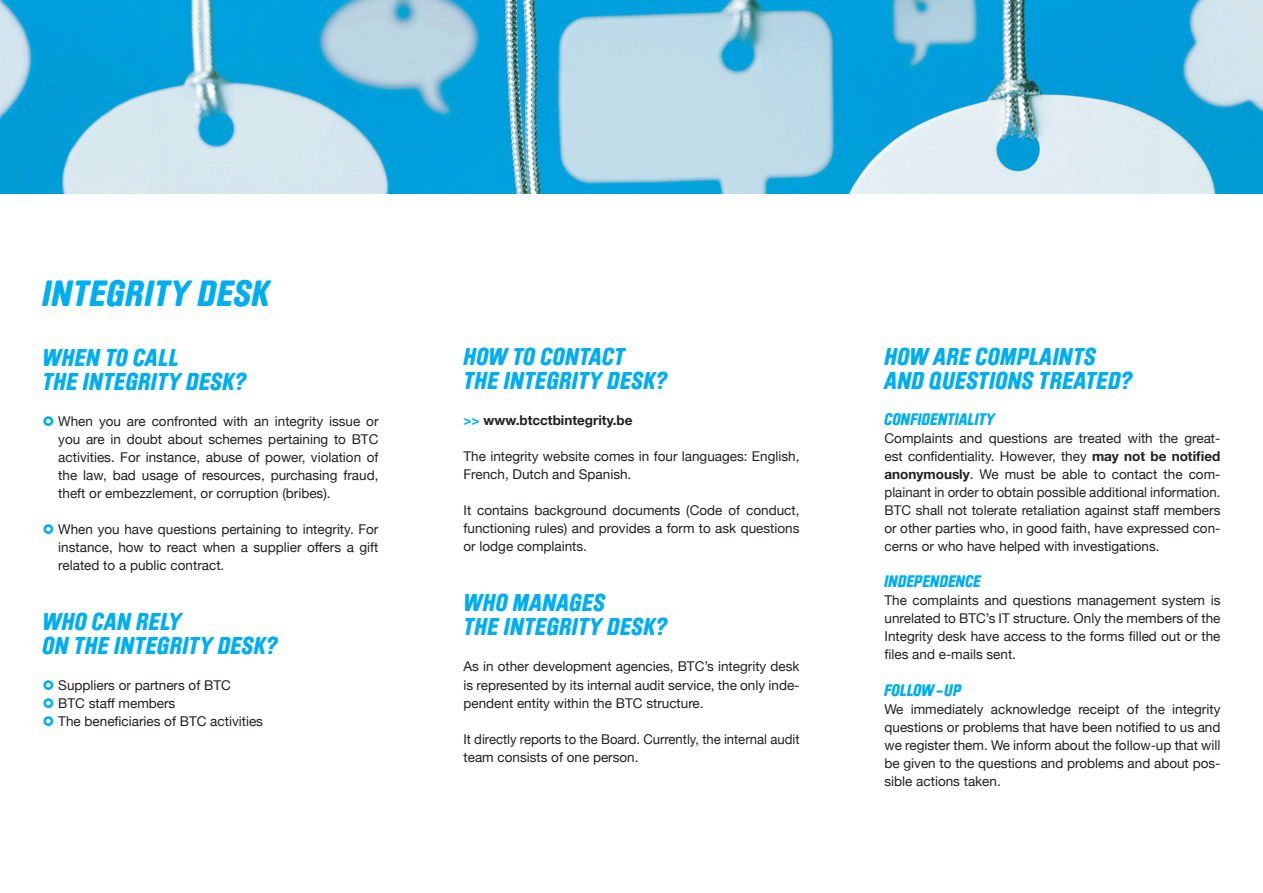
<style>
.page{position:relative;width:1263px;height:893px;background:#fff}
.page>*{position:absolute;margin:0;border:0;box-sizing:border-box;transform-origin:0 0}
.t1{font:italic 900 36px "Brauer Neue Std";letter-spacing:.015em;color:#00aeef}
.t2{font:italic 900 24px/24px "Brauer Neue Std";letter-spacing:.015em;color:#00aeef}
.TEXTE{font:italic 900 16.5px "Brauer Neue";color:#00aeef}
.TEXTE-2{font:13.5px/18px "Helvetica Neue";color:#231f20;text-align:justify}
.TEXTE-3{font:700 13.5px "Helvetica Neue";color:#231f20}
.s1{color:#00aeef}
.s2{font-weight:700}
</style>
<div class="page">
<img style="left:0;top:0;width:1263px;height:194px">
<p class="t1" style="left:43px;top:272px;width:229px">INTEGRITY DESK</p>
<p class="t2" style="left:43px;top:345px;width:205px">WHEN TO CALL<br>THE INTEGRITY DESK?</p>
<p class="TEXTE-2" style="left:58px;top:413px;width:322px">When you are confronted with an integrity issue or you are in doubt about schemes pertaining to BTC activities. For instance, abuse of power, violation of the law, bad usage of resources, purchasing fraud, theft or embezzlement, or corruption (bribes).</p>
<p class="TEXTE-2" style="left:58px;top:521px;width:322px">When you have questions pertaining to integrity. For instance, how to react when a supplier offers a gift related to a public contract.</p>
<p class="t2" style="left:43px;top:609px;width:237px">WHO CAN RELY<br>ON THE INTEGRITY DESK?</p>
<p class="TEXTE-2" style="left:58px;top:677px;width:174px">Suppliers or partners of BTC</p>
<p class="TEXTE-2" style="left:58px;top:695px;width:119px">BTC staff members</p>
<p class="TEXTE-2" style="left:58px;top:713px;width:206px">The beneficiaries of BTC activities</p>
<p class="t2" style="left:464px;top:345px;width:205px">HOW TO CONTACT<br>THE INTEGRITY DESK?</p>
<p class="TEXTE-3" style="left:463px;top:410px;width:170px"><span class="s1">&gt;&gt;</span> www.btcctbintegrity.be</p>
<p class="TEXTE-2" style="left:463px;top:448px;width:337px">The integrity website comes in four languages: English,<br>French, Dutch and Spanish.</p>
<p class="TEXTE-2" style="left:463px;top:502px;width:337px">It contains background documents (Code of conduct, functioning rules) and provides a form to ask questions or lodge complaints.</p>
<p class="t2" style="left:464px;top:591px;width:205px">WHO MANAGES<br>THE INTEGRITY DESK?</p>
<p class="TEXTE-2" style="left:463px;top:658px;width:337px">As in other development agencies, BTC’s integrity desk is represented by its internal audit service, the only inde&shy;pendent entity within the BTC structure.</p>
<p class="TEXTE-2" style="left:463px;top:730px;width:337px">It directly reports to the Board. Currently, the internal audit team consists of one person.</p>
<p class="t2" style="left:885px;top:345px;width:249px">HOW ARE COMPLAINTS<br>AND QUESTIONS TREATED?</p>
<p class="TEXTE" style="left:884px;top:410px;width:112px">CONFIDENTIALITY</p>
<p class="TEXTE-2" style="left:884px;top:430px;width:337px">Complaints and questions are treated with the great&shy;est confidentiality. However, they <span class="s2">may not be notified anonymously</span>. We must be able to contact the com&shy;plainant in order to obtain possible additional information.<br>BTC shall not tolerate retaliation against staff members or other parties who, in good faith, have expressed con&shy;cerns or who have helped with investigations.</p>
<p class="TEXTE" style="left:884px;top:572px;width:98px">INDEPENDENCE</p>
<p class="TEXTE-2" style="left:884px;top:592px;width:337px">The complaints and questions management system is unrelated to BTC’s IT structure. Only the members of the Integrity desk have access to the forms filled out or the files and e-mails sent.</p>
<p class="TEXTE" style="left:884px;top:680px;width:78px">FOLLOW-UP</p>
<p class="TEXTE-2" style="left:884px;top:700px;width:337px">We immediately acknowledge receipt of the integrity questions or problems that have been notified to us and we register them. We inform about the follow-up that will be given to the questions and problems and about pos&shy;sible actions taken.</p>
</div>
